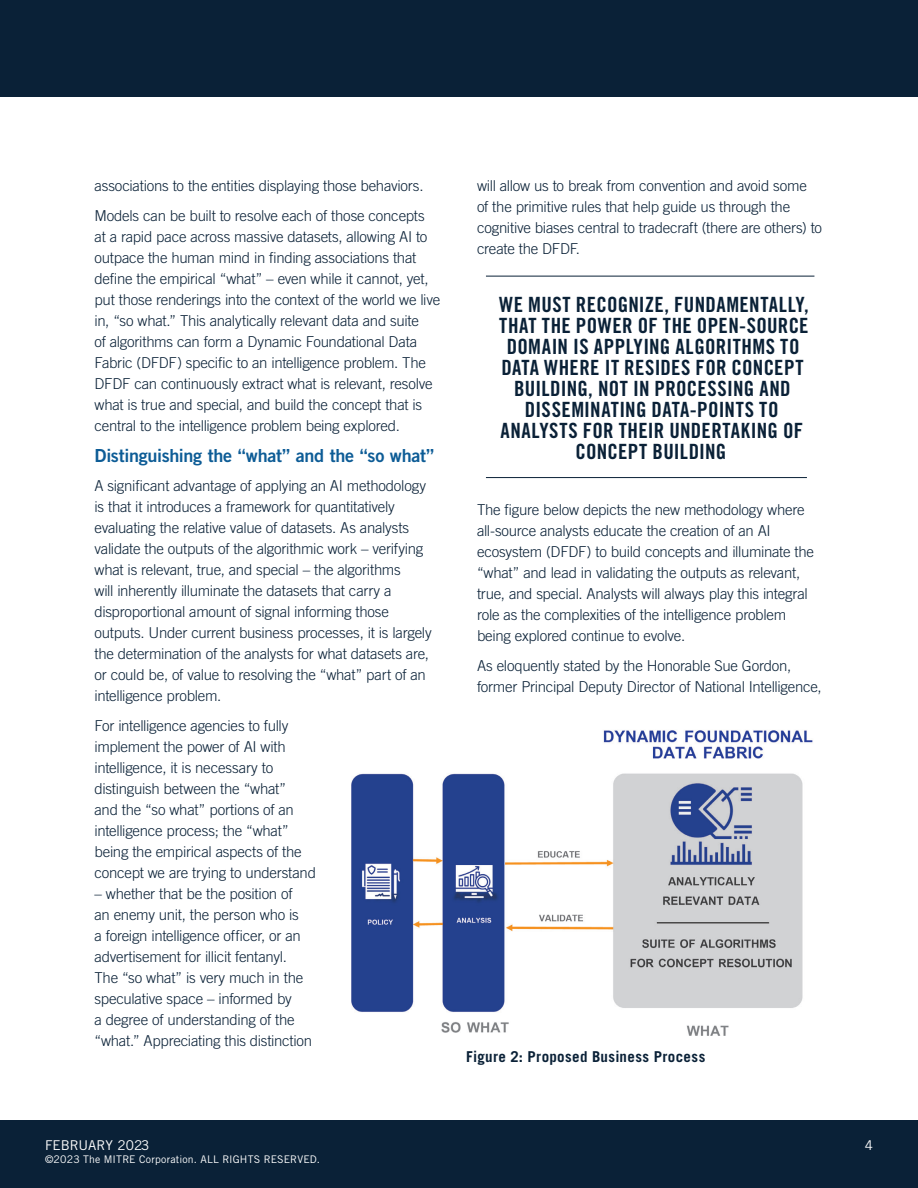
<style>
.page{position:relative;width:918px;height:1188px;background:#fff}
.page>*{position:absolute;margin:0;border:0;box-sizing:border-box;transform-origin:0 0}
.t1{font:21px/21px "Trade Gothic LT Pro Bd Cn 20";letter-spacing:.015em;color:#0a2137;text-align:center}
.t2{font:18px "Trade Gothic LT Pro Bd 2";letter-spacing:-.015em;color:#0d5c96}
.t3{font:300 15px/21px "Trade Gothic LT Pro";letter-spacing:-.015em;color:#0a2137}
.t4{font:700 15px "Trade Gothic LT Pro";letter-spacing:.02em;color:#0a2137}
.t5{font:13.5px "Trade Gothic LT Pro";color:#fff}
.t6{font:10.5px "Trade Gothic LT Pro";letter-spacing:.015em;color:#fff}
</style>
<div class="page">
<div style="left:0;top:1120px;width:918px;height:68px;background:#0a2137"></div>
<div style="left:0;top:0;width:918px;height:97px;background:#0a2137"></div>
<img style="left:351px;top:730px;width:462px;height:306px">
<hr style="left:486px;top:276px;width:328px;height:1px;background:#0a2137">
<hr style="left:486px;top:477px;width:321px;height:1px;background:#0a2137">
<p class="t3" style="left:94px;top:170px;width:332px;line-height:30px">associations to the entities displaying those behaviors.<br>Models can be built to resolve each of those concepts</p>
<p class="t3" style="left:94px;top:226px;width:347px">at a rapid pace across massive datasets, allowing AI to outpace the human mind in finding associations that define the empirical “what” – even while it cannot, yet, put those renderings into the context of the world we live in, “so what.” This analytically relevant data and suite<br>of algorithms can form a Dynamic Foundational Data Fabric (DFDF) specific to an intelligence problem. The DFDF can continuously extract what is relevant, resolve what is true and special, and build the concept that is central to the intelligence problem being explored.</p>
<p class="t2" style="left:94px;top:445px;width:341px">Distinguishing the “what” and the “so what”</p>
<p class="t3" style="left:94px;top:475px;width:339px">A significant advantage of applying an AI methodology is that it introduces a framework for quantitatively evaluating the relative value of datasets. As analysts validate the outputs of the algorithmic work – verifying what is relevant, true, and special – the algorithms<br>will inherently illuminate the datasets that carry a disproportional amount of signal informing those outputs. Under current business processes, it is largely the determination of the analysts for what datasets are, or could be, of value to resolving the “what” part of an intelligence problem.</p>
<p class="t3" style="left:94px;top:715px;width:223px">For intelligence agencies to fully implement the power of AI with intelligence, it is necessary to distinguish between the “what”<br>and the “so what” portions of an intelligence process; the “what” being the empirical aspects of the concept we are trying to understand</p>
<p class="t3" style="left:94px;top:883px;width:219px">– whether that be the position of<br>an enemy unit, the person who is<br>a foreign intelligence officer, or an advertisement for illicit fentanyl.<br>The “so what” is very much in the speculative space – informed by<br>a degree of understanding of the “what.” Appreciating this distinction</p>
<p class="t3" style="left:477px;top:175px;width:347px">will allow us to break from convention and avoid some<br>of the primitive rules that help guide us through the cognitive biases central to tradecraft (there are others) to create the DFDF.</p>
<p class="t1" style="left:499px;top:294px;width:311px">WE MUST RECOGNIZE, FUNDAMENTALLY,<br>THAT THE POWER OF THE OPEN-SOURCE<br>DOMAIN IS APPLYING ALGORITHMS TO<br>DATA WHERE IT RESIDES FOR CONCEPT<br>BUILDING, NOT IN PROCESSING AND<br>DISSEMINATING DATA-POINTS TO<br>ANALYSTS FOR THEIR UNDERTAKING OF<br>CONCEPT BUILDING</p>
<p class="t3" style="left:477px;top:499px;width:339px">The figure below depicts the new methodology where all-source analysts educate the creation of an AI ecosystem (DFDF) to build concepts and illuminate the “what” and lead in validating the outputs as relevant, true, and special. Analysts will always play this integral role as the complexities of the intelligence problem being explored continue to evolve.</p>
<p class="t3" style="left:477px;top:655px;width:346px">As eloquently stated by the Honorable Sue Gordon, former Principal Deputy Director of National Intelligence,</p>
<p class="t4" style="left:466px;top:1047px;width:241px">Figure 2: Proposed Business Process</p>
<p class="t5" style="left:45px;top:1137px;width:106px">FEBRUARY 2023</p>
<p class="t5" style="left:865px;top:1137px;width:10px">4</p>
<p class="t6" style="left:45px;top:1153px;width:277px">©2023 The MITRE Corporation. ALL RIGHTS RESERVED.</p>
</div>
